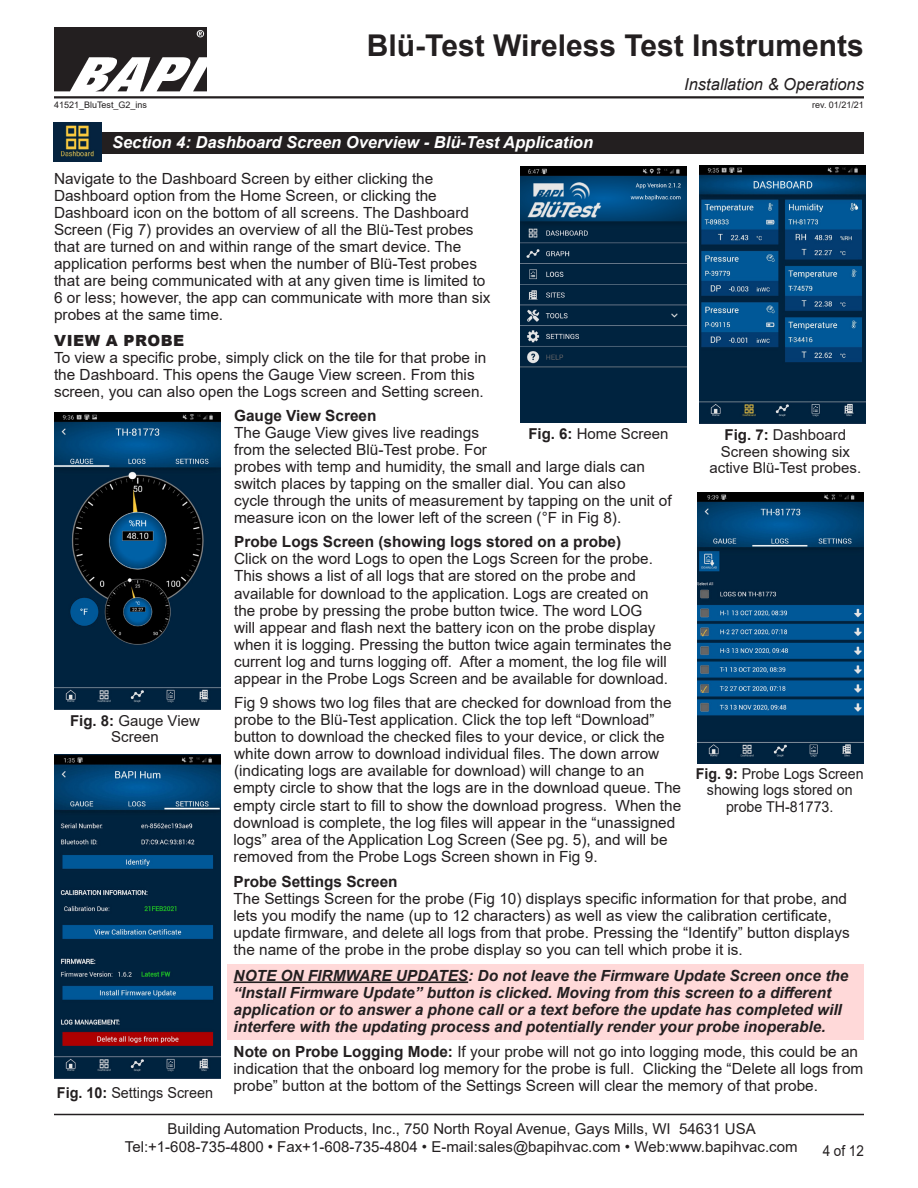
<style>
.page{position:relative;width:918px;height:1188px;background:#fff}
.page>*{position:absolute;margin:0;border:0;box-sizing:border-box;transform-origin:0 0}
.t1{font:700 30px "Arial";color:#231f20}
.Datasheet_Section_Ti{font:italic 700 16.5px "Arial";color:#fff}
.t2{font:italic 16.5px "Arial";color:#231f20}
.t3{font:15.3px/17.1px "Arial";color:#231f20}
.t4{font:italic 700 15.3px/17.1px "Arial";color:#231f20}
.t5{font:700 15.3px "Arial";color:#231f20}
.t6{font:900 15.3px "Arial";letter-spacing:.035em;color:#231f20}
.t7{font:15px/16.5px "Arial";color:#231f20;text-align:center}
.t8{font:15px/16.5px "Arial";color:#231f20;text-align:center;scale:.95 1}
.t9{font:15px "Arial";color:#231f20;scale:.96 1}
.t10{font:15px "Arial";color:#231f20;scale:.9 1}
.t11{font:9px "Arial";color:#231f20}
.s1{font-weight:700}
</style>
<div class="page">
<img style="left:54px;top:27px;width:152px;height:64px">
<hr style="left:54px;top:96px;width:810px;height:2px;background:#231f20">
<hr style="left:54px;top:1114px;width:810px;height:1px;background:#231f20">
<div style="left:228px;top:964px;width:636px;height:76px;background:#ffd9d9"></div>
<hr style="left:234px;top:981px;width:234px;height:2px;background:#231f20">
<div style="left:54px;top:132px;width:810px;height:21px;background:#231f20"></div>
<img style="left:700px;top:166px;width:166px;height:257px">
<img style="left:55px;top:413px;width:166px;height:297px">
<img style="left:698px;top:492px;width:166px;height:271px">
<img style="left:53px;top:123px;width:49px;height:39px">
<img style="left:54px;top:755px;width:166px;height:323px">
<img style="left:521px;top:166px;width:166px;height:257px">
<h1 class="t1" style="left:367px;top:24px;width:499px">Blü-Test Wireless Test Instruments</h1>
<p class="t2" style="left:684px;top:74px;width:181px">Installation &amp; Operations</p>
<p class="t11" style="left:54px;top:99px;width:95px">41521_BluTest_G2_ins</p>
<p class="t11" style="left:812px;top:99px;width:53px">rev. 01/21/21</p>
<p class="Datasheet_Section_Ti" style="left:112px;top:132px;width:483px">Section 4: Dashboard Screen Overview - Blü-Test Application</p>
<p class="t3" style="left:54px;top:170px;width:438px">Navigate to the Dashboard Screen by either clicking the Dashboard option from the Home Screen, or clicking the Dashboard icon on the bottom of all screens. The Dashboard Screen (Fig 7) provides an overview of all the Blü-Test probes that are turned on and within range of the smart device. The application performs best when the number of Blü-Test probes that are being communicated with at any given time is limited to 6 or less; however, the app can communicate with more than six probes at the same time.</p>
<p class="t6" style="left:54px;top:329px;width:132px">VIEW A PROBE</p>
<p class="t3" style="left:54px;top:349px;width:434px">To view a specific probe, simply click on the tile for that probe in the Dashboard. This opens the Gauge View screen. From this screen, you can also open the Logs screen and Setting screen.</p>
<p class="t5" style="left:234px;top:405px;width:144px">Gauge View Screen</p>
<p class="t3" style="left:234px;top:424px;width:439px">The Gauge View gives live readings<br>from the selected Blü-Test probe. For<br>probes with temp and humidity, the small and large dials can switch places by tapping on the smaller dial. You can also<br>cycle through the units of measurement by tapping on the unit of measure icon on the lower left of the screen (°F in Fig 8).</p>
<p class="t5" style="left:234px;top:531px;width:389px">Probe Logs Screen (showing logs stored on a probe)</p>
<p class="t3" style="left:234px;top:550px;width:439px">Click on the word Logs to open the Logs Screen for the probe.<br>This shows a list of all logs that are stored on the probe and available for download to the application. Logs are created on the probe by pressing the probe button twice. The word LOG<br>will appear and flash next the battery icon on the probe display when it is logging. Pressing the button twice again terminates the current log and turns logging off. After a moment, the log file will appear in the Probe Logs Screen and be available for download.</p>
<p class="t3" style="left:234px;top:694px;width:449px">Fig 9 shows two log files that are checked for download from the probe to the Blü-Test application. Click the top left “Download” button to download the checked files to your device, or click the white down arrow to download individual files. The down arrow (indicating logs are available for download) will change to an empty circle to show that the logs are in the download queue. The empty circle start to fill to show the download progress. When the download is complete, the log files will appear in the “unassigned logs” area of the Application Log Screen (See pg. 5), and will be removed from the Probe Logs Screen shown in Fig 9.</p>
<p class="t5" style="left:234px;top:871px;width:166px">Probe Settings Screen</p>
<p class="t3" style="left:234px;top:890px;width:618px">The Settings Screen for the probe (Fig 10) displays specific information for that probe, and lets you modify the name (up to 12 characters) as well as view the calibration certificate, update firmware, and delete all logs from that probe. Pressing the “Identify” button displays the name of the probe in the probe display so you can tell which probe it is.</p>
<p class="t4" style="left:234px;top:967px;width:616px">NOTE ON FIRMWARE UPDATES: Do not leave the Firmware Update Screen once the “Install Firmware Update” button is clicked. Moving from this screen to a different application or to answer a phone call or a text before the update has completed will interfere with the updating process and potentially render your probe inoperable.</p>
<p class="t3" style="left:234px;top:1043px;width:631px"><span class="s1">Note on Probe Logging Mode:</span> If your probe will not go into logging mode, this could be an indication that the onboard log memory for the probe is full. Clicking the “Delete all logs from probe” button at the bottom of the Settings Screen will clear the memory of that probe.</p>
<p class="t7" style="left:528px;top:426px;width:142px"><span class="s1">Fig. 6:</span> Home Screen</p>
<p class="t7" style="left:710px;top:427px;width:153px"><span class="s1">Fig. 7:</span> Dashboard<br>Screen showing six active Blü-Test probes.</p>
<p class="t7" style="left:70px;top:712px;width:131px"><span class="s1">Fig. 8:</span> Gauge View<br>Screen</p>
<p class="t8" style="left:696px;top:765px;width:178px"><span class="s1">Fig. 9:</span> Probe Logs Screen showing logs stored on probe TH-81773.</p>
<p class="t9" style="left:57px;top:1082px;width:164px"><span class="s1">Fig. 10:</span> Settings Screen</p>
<p class="t7" style="left:125px;top:1119px;width:674px;line-height:18px">Building Automation Products, Inc., 750 North Royal Avenue, Gays Mills, WI 54631 USA<br>Tel:+1-608-735-4800 • Fax+1-608-735-4804 • E-mail:sales@bapihvac.com • Web:www.bapihvac.com</p>
<p class="t10" style="left:823px;top:1141px;width:47px">4 of 12</p>
</div>
